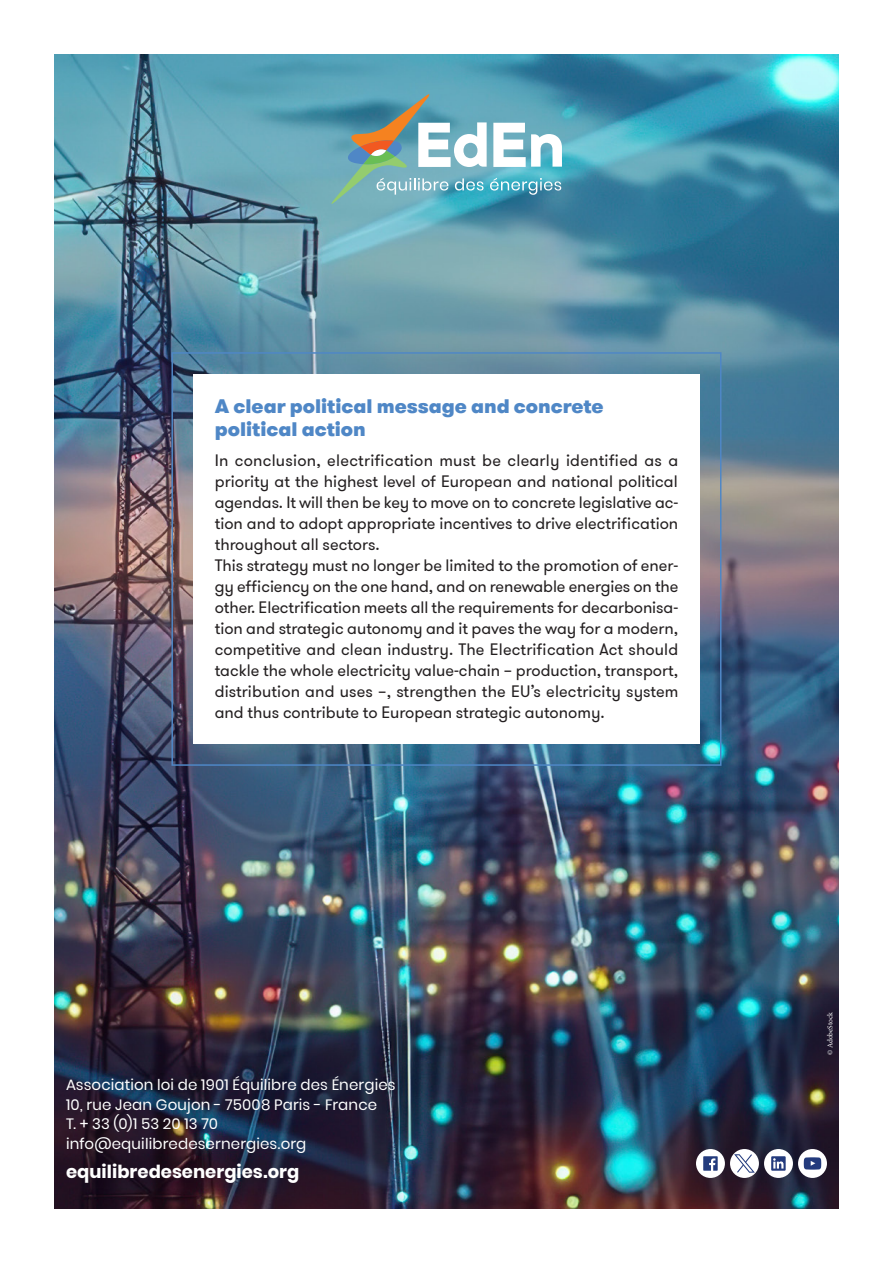
<style>
.page{position:relative;width:893px;height:1263px;background:#fff}
.page>*{position:absolute;margin:0;border:0;box-sizing:border-box;transform-origin:0 0}
.t1{font:900 19.5px/22.5px "GT Walsheim Pro";color:#4f87c6}
.t2{font:700 18px "Poppins";color:#fff}
.t3{font:16.5px/21px "GT Walsheim Pro";color:#231f20}
.t4{font:15px/19.5px "Poppins";letter-spacing:.01em;color:#fff}
.t5{font:7.5px "Minion Pro";letter-spacing:-.005em;color:#fff}
</style>
<div class="page">
<img style="left:54px;top:54px;width:785px;height:1155px">
<div style="left:193px;top:374px;width:506px;height:370px;background:#fff"></div>
<div style="left:171px;top:352px;width:550px;height:414px;border:2px solid #4f87c6"></div>
<div style="left:696px;top:1149px;width:29px;height:29px;background:#fff;border-radius:50%"></div>
<div style="left:730px;top:1149px;width:29px;height:29px;background:#fff;border-radius:50%"></div>
<svg style="left:734px;top:1154px;width:21px;height:19px"></svg>
<div style="left:764px;top:1149px;width:29px;height:29px;background:#fff;border-radius:50%"></div>
<div style="left:798px;top:1149px;width:29px;height:29px;background:#fff;border-radius:50%"></div>
<svg style="left:703px;top:1156px;width:15px;height:15px"></svg>
<svg style="left:771px;top:1156px;width:15px;height:15px"></svg>
<svg style="left:804px;top:1157px;width:17px;height:12px"></svg>
<svg style="left:331px;top:94px;width:231px;height:110px;background:#7fb2bb"></svg>
<p class="t1" style="left:215px;top:396px;width:390px">A clear political message and concrete political action</p>
<p class="t3" style="left:215px;top:450px;width:465px">In conclusion, electrification must be clearly identified as a priority at the highest level of European and national political agendas. It will then be key to move on to concrete legislative ac&shy;tion and to adopt appropriate incentives to drive electrification throughout all sectors.<br>This strategy must no longer be limited to the promotion of ener&shy;gy efficiency on the one hand, and on renewable energies on the other. Electrification meets all the requirements for decarbonisa&shy;tion and strategic autonomy and it paves the way for a modern, competitive and clean industry. The Electrification Act should tackle the whole electricity value-chain – production, transport, distribution and uses –, strengthen the EU’s electricity system and thus contribute to European strategic autonomy.</p>
<p class="t4" style="left:66px;top:1075px;width:331px">Association loi de 1901 Équilibre des Énergies 10, rue Jean Goujon - 75008 Paris - France<br>T. + 33 (0)1 53 20 13 70 info@equilibredesernergies.org</p>
<p class="t2" style="left:66px;top:1163px;width:235px">equilibredesenergies.org</p>
<p class="t5" style="left:827px;top:1055px;width:45px;rotate:-90deg">© AdobeStock</p>
</div>
